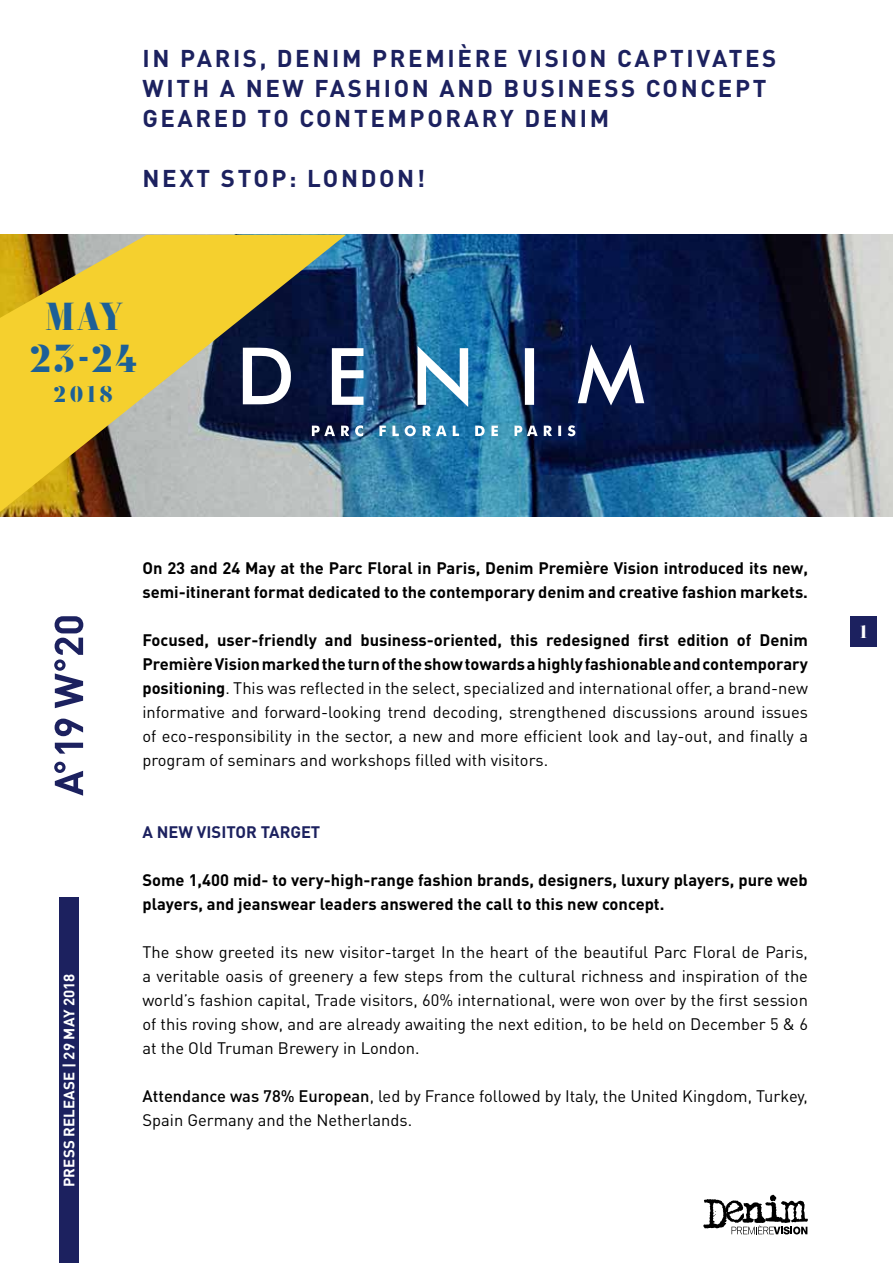
<style>
.page{position:relative;width:893px;height:1263px;background:#fff}
.page>*{position:absolute;margin:0;border:0;box-sizing:border-box;transform-origin:0 0}
.t1{font:700 39px/42.2px "Avaunt Stencil";letter-spacing:.075em;color:#1d6097;text-align:center}
.t2{font:700 24px/30px "DINOT";letter-spacing:.11em;color:#1c215f}
.t3{font:700 22.8px "Avaunt Stencil";color:#1d6097}
.t4{font:700 18px "Avaunt Stencil";color:#fff}
.t5{font:16.5px/24px "DINOT";color:#000;text-align:justify}
.t6{font:700 16.5px/24px "DINOT";color:#000}
.t7{font:700 16.5px "DINOT";color:#1c215f}
.t8{font:700 15px "DINOT";letter-spacing:.01em;color:#fff}
.s1{font-weight:700}
.s2{font-weight:500}
</style>
<div class="page">
<svg style="left:703px;top:1195px;width:105px;height:39px"></svg>
<div style="left:59px;top:898px;width:20px;height:365px;background:#1c215f"></div>
<svg style="left:54px;top:762px;width:29px;height:34px"></svg>
<svg style="left:55px;top:743px;width:28px;height:11px"></svg>
<svg style="left:55px;top:718px;width:28px;height:18px"></svg>
<svg style="left:54px;top:616px;width:29px;height:92px"></svg>
<div style="left:850px;top:616px;width:27px;height:31px;background:#1c215f"></div>
<img style="left:0;top:235px;width:893px;height:282px">
<svg style="left:578px;top:344px;width:66px;height:61px"></svg>
<img style="left:346px;top:346px;width:188px;height:61px">
<svg style="left:346px;top:425px;width:229px;height:11px"></svg>
<svg style="left:0;top:235px;width:346px;height:277px;background:#ab9b55"></svg>
<h2 class="t2" style="left:143px;top:42px;width:635px">IN PARIS, DENIM PREMIÈRE VISION CAPTIVATES<br>WITH A NEW FASHION AND BUSINESS CONCEPT<br>GEARED TO CONTEMPORARY DENIM</h2>
<h2 class="t2" style="left:143px;top:162px;width:284px">NEXT STOP: LONDON!</h2>
<h1 class="t1" style="left:30px;top:295px;width:108px">MAY<br>23-24</h1>
<h3 class="t3" style="left:54px;top:379px;width:61px">2018</h3>
<p class="t8" style="left:59px;top:1187px;width:215px;rotate:-90deg">PRESS RELEASE | 29 MAY 2018</p>
<p class="t6" style="left:142px;top:555px;width:667px">On 23 and 24 May at the Parc Floral in Paris, Denim Première Vision introduced its new, semi-itinerant format dedicated to the contemporary denim and creative fashion markets.</p>
<p class="t5" style="left:142px;top:627px;width:667px"><span class="s1">Focused, user-friendly and business-oriented, this redesigned first edition of Denim Première Vision marked the turn of the show towards a highly fashionable and contemporary positioning</span>. This was reflected in the select, specialized and international offer, a brand-new informative and forward-looking trend decoding, strengthened discussions around issues of eco-responsibility in the sector, a new and more efficient look and lay-out, and finally a program of seminars and workshops filled with visitors.</p>
<p class="t7" style="left:142px;top:821px;width:179px">A NEW VISITOR TARGET</p>
<p class="t6" style="left:142px;top:867px;width:667px">Some 1,400 mid- to very-high-range fashion brands, designers, luxury players, pure web players, and jeanswear leaders answered the call to this new concept.</p>
<p class="t5" style="left:142px;top:939px;width:667px">The show greeted its new visitor-target In the heart of the beautiful Parc Floral de Paris, a veritable oasis of greenery a few steps from the cultural richness and inspiration of the world’s fashion capital, Trade visitors, 60% international, were won over by the first session of this roving show, and are already awaiting the next edition, to be held on December 5 &amp; 6 at the Old Truman Brewery in London.</p>
<p class="t5" style="left:142px;top:1083px;width:667px"><span class="s2">Attendance was 78% European</span>, led by France followed by Italy, the United Kingdom, Turkey,<br>Spain Germany and the Netherlands.</p>
<p class="t4" style="left:860px;top:621px;width:8px">1</p>
</div>
